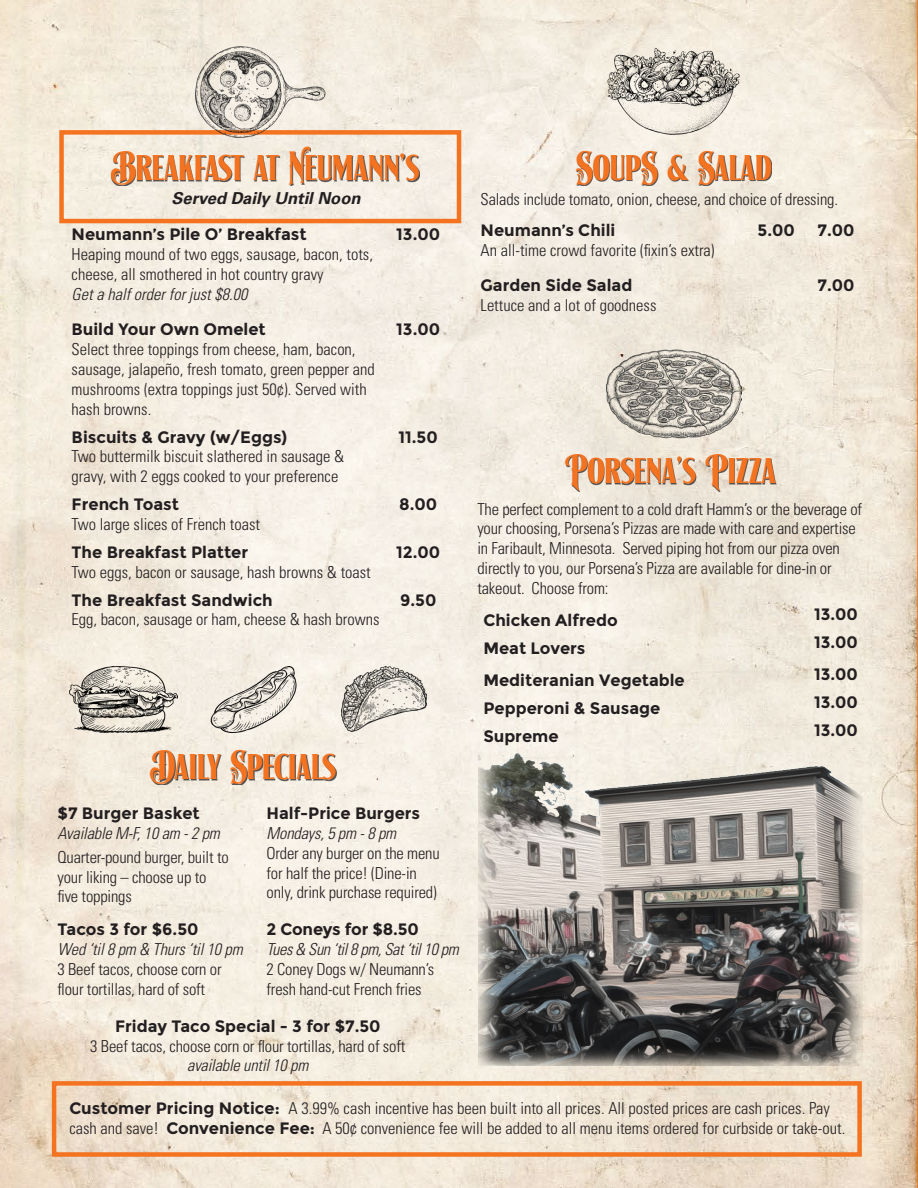
<style>
.page{position:relative;width:918px;height:1188px;background:#fff}
.page>*{position:absolute;margin:0;border:0;box-sizing:border-box;transform-origin:0 0}
.Menu_Header{font:42px "LHF Signmaker Fancy";color:#f47321}
.t1{font:300 condensed 16.5px/19.8px "Univers LT Std";letter-spacing:-.005em;color:#231f20}
.t2{font:700 16.5px/19.8px "Montserrat";color:#231f20}
.t3{font:italic 300 condensed 16.5px/19.8px "Univers LT Std";letter-spacing:-.01em;color:#231f20}
.t4{font:italic 700 16.5px "Univers LT Std";color:#231f20}
.s1{font-style:italic}
.s2{font-family:"Univers LT Std";font-weight:300;font-style:italic;font-stretch:condensed}
.s3{font-family:"Montserrat";font-weight:700;font-style:normal;font-stretch:normal}
.s4{font-family:"Montserrat";font-weight:700;font-stretch:normal}
</style>
<div class="page">
<img style="left:0;top:0;width:917px;height:1188px">
<img style="left:69px;top:666px;width:108px;height:66px">
<svg style="left:917px;top:0;width:1px;height:1188px"></svg>
<div style="left:112px;top:148px;width:308px;height:38px;background:#231f20;opacity:.75"></div>
<div style="left:59px;top:130px;width:402px;height:93px;border:4px solid #f47321"></div>
<div style="left:52px;top:1081px;width:810px;height:76px;border:4px solid #f47321"></div>
<div style="left:151px;top:751px;width:186px;height:34px;background:#231f20;opacity:.75"></div>
<img style="left:479px;top:732px;width:383px;height:334px">
<div style="left:566px;top:455px;width:211px;height:37px;background:#231f20;opacity:.75"></div>
<img style="left:606px;top:348px;width:135px;height:92px">
<div style="left:577px;top:152px;width:195px;height:34px;background:#231f20;opacity:.75"></div>
<img style="left:606px;top:45px;width:135px;height:94px">
<img style="left:193px;top:45px;width:135px;height:94px">
<img style="left:211px;top:666px;width:85px;height:66px">
<img style="left:341px;top:666px;width:85px;height:66px">
<p class="Menu_Header" style="left:110px;top:145px;width:310px">Breakfast at Neumann’s</p>
<p class="t4" style="left:172px;top:189px;width:191px">Served Daily Until Noon</p>
<p class="t2" style="left:72px;top:225px;width:237px">Neumann’s Pile O’ Breakfast</p>
<p class="t1" style="left:72px;top:245px;width:303px">Heaping mound of two eggs, sausage, bacon, tots, cheese, all smothered in hot country gravy<br><span class="s1">Get a half order for just $8.00</span></p>
<p class="t2" style="left:72px;top:320px;width:196px">Build Your Own Omelet</p>
<p class="t1" style="left:72px;top:339px;width:305px">Select three toppings from cheese, ham, bacon, sausage, jalapeño, fresh tomato, green pepper and mushrooms (extra toppings just 50¢). Served with hash browns.</p>
<p class="t2" style="left:72px;top:427px;width:217px">Biscuits &amp; Gravy (w/Eggs)</p>
<p class="t1" style="left:72px;top:447px;width:274px">Two buttermilk biscuit slathered in sausage &amp; gravy, with 2 eggs cooked to your preference</p>
<p class="t2" style="left:72px;top:494px;width:109px">French Toast</p>
<p class="t1" style="left:72px;top:514px;width:190px">Two large slices of French toast</p>
<p class="t2" style="left:72px;top:542px;width:178px">The Breakfast Platter</p>
<p class="t1" style="left:72px;top:562px;width:301px">Two eggs, bacon or sausage, hash browns &amp; toast</p>
<p class="t2" style="left:72px;top:590px;width:203px">The Breakfast Sandwich</p>
<p class="t1" style="left:72px;top:610px;width:309px">Egg, bacon, sausage or ham, cheese &amp; hash browns</p>
<p class="t2" style="left:396px;top:225px;width:45px">13.00</p>
<p class="t2" style="left:396px;top:320px;width:45px">13.00</p>
<p class="t2" style="left:399px;top:427px;width:41px">11.50</p>
<p class="t2" style="left:399px;top:494px;width:40px">8.00</p>
<p class="t2" style="left:396px;top:542px;width:46px">12.00</p>
<p class="t2" style="left:400px;top:590px;width:38px">9.50</p>
<p class="Menu_Header" style="left:150px;top:744px;width:188px">Daily Specials</p>
<p class="t2" style="left:58px;top:803px;width:144px">$7 Burger Basket</p>
<p class="t3" style="left:58px;top:823px;width:164px">Available M-F, 10 am - 2 pm</p>
<p class="t1" style="left:58px;top:847px;width:173px">Quarter-pound burger, built to your liking – choose up to five toppings</p>
<p class="t2" style="left:267px;top:803px;width:155px">Half-Price Burgers<br><span class="s2">Mondays, 5 pm - 8 pm</span></p>
<p class="t1" style="left:267px;top:843px;width:175px">Order any burger on the menu for half the price! (Dine-in only, drink purchase required)</p>
<p class="t3" style="left:58px;top:920px;width:187px"><span class="s3">Tacos 3 for $6.50<br></span>Wed ‘til 8 pm &amp; Thurs ‘til 10 pm</p>
<p class="t1" style="left:58px;top:959px;width:166px">3 Beef tacos, choose corn or flour tortillas, hard of soft</p>
<p class="t3" style="left:267px;top:920px;width:194px"><span class="s3">2 Coneys for $8.50<br></span>Tues &amp; Sun ‘til 8 pm, Sat ‘til 10 pm</p>
<p class="t1" style="left:267px;top:959px;width:169px">2 Coney Dogs w/ Neumann’s fresh hand-cut French fries</p>
<p class="t1" style="left:90px;top:1016px;width:317px;text-align:center"><span class="s4">Friday Taco Special - 3 for $7.50<br></span>3 Beef tacos, choose corn or flour tortillas, hard of soft</p>
<p class="t3" style="left:187px;top:1056px;width:123px">available until 10 pm</p>
<p class="Menu_Header" style="left:576px;top:145px;width:197px">SoupS &amp; Salad</p>
<p class="t2" style="left:481px;top:220px;width:136px">Neumann’s Chili</p>
<p class="t1" style="left:481px;top:240px;width:236px">An all-time crowd favorite (fixin’s extra)</p>
<p class="t1" style="left:481px;top:189px;width:359px">Salads include tomato, onion, cheese, and choice of dressing.</p>
<p class="t2" style="left:758px;top:220px;width:39px">5.00</p>
<p class="t2" style="left:818px;top:220px;width:39px">7.00</p>
<p class="t2" style="left:481px;top:275px;width:153px">Garden Side Salad</p>
<p class="t1" style="left:481px;top:295px;width:177px">Lettuce and a lot of goodness</p>
<p class="t2" style="left:817px;top:275px;width:39px">7.00</p>
<p class="Menu_Header" style="left:565px;top:448px;width:212px">Porsena’s Pizza</p>
<p class="t1" style="left:477px;top:499px;width:386px">The perfect complement to a cold draft Hamm’s or the beverage of your choosing, Porsena’s Pizzas are made with care and expertise in Faribault, Minnesota. Served piping hot from our pizza oven directly to you, our Porsena’s Pizza are available for dine-in or takeout. Choose from:</p>
<p class="t2" style="left:483px;top:610px;width:136px">Chicken Alfredo</p>
<p class="t2" style="left:814px;top:604px;width:45px">13.00</p>
<p class="t2" style="left:483px;top:638px;width:104px">Meat Lovers</p>
<p class="t2" style="left:814px;top:632px;width:45px">13.00</p>
<p class="t2" style="left:483px;top:670px;width:203px">Mediteranian Vegetable</p>
<p class="t2" style="left:814px;top:664px;width:45px">13.00</p>
<p class="t2" style="left:483px;top:698px;width:178px">Pepperoni &amp; Sausage</p>
<p class="t2" style="left:814px;top:692px;width:45px">13.00</p>
<p class="t2" style="left:483px;top:726px;width:77px">Supreme</p>
<p class="t2" style="left:814px;top:720px;width:45px">13.00</p>
<p class="t1" style="left:69px;top:1098px;width:778px"><span class="s4">Customer Pricing Notice:</span> A 3.99% cash incentive has been built into all prices. All posted prices are cash prices. Pay cash and save! <span class="s4">Convenience Fee:</span> A 50¢ convenience fee will be added to all menu items ordered for curbside or take-out.</p>
</div>
